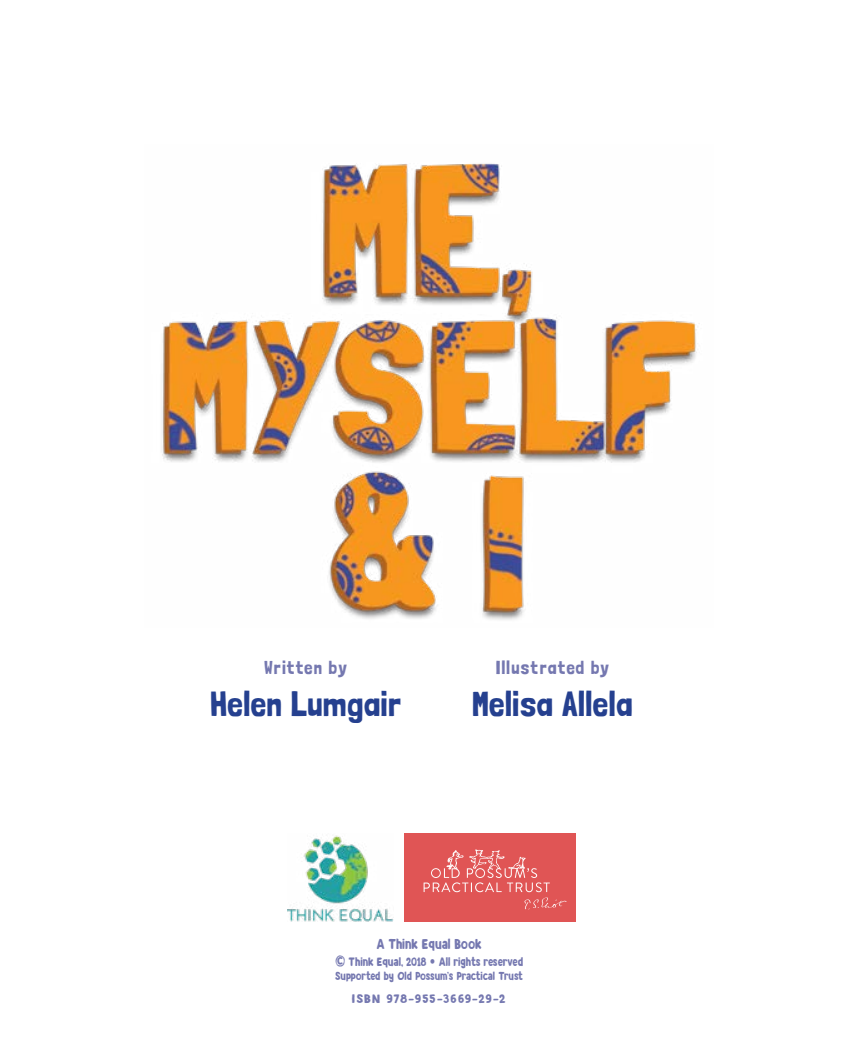
<style>
.page{position:relative;width:858px;height:1056px;background:#fff}
.page>*{position:absolute;margin:0;border:0;box-sizing:border-box;transform-origin:0 0}
.t1{font:35px "Londrina Solid";color:#25408f}
.t2{font:18.75px "Londrina Solid";letter-spacing:.05em;color:#7578b0}
.t3{font:14.5px "Avontuur";color:#7578b0;scale:.85 1}
.t4{font:12.5px "Avontuur";letter-spacing:.09em;color:#7578b0}
.t5{font:12.25px "Avontuur";color:#7578b0;scale:.85 1}
.t6{font:11.75px "Avontuur";letter-spacing:-.02em;color:#7578b0;scale:.85 1}
.s1{font-size:24.5px}
.s2{font-family:"Futura Std"}
</style>
<div class="page">
<img style="left:161px;top:163px;width:536px;height:457px">
<svg style="left:404px;top:833px;width:171px;height:89px;background:#e15e5e"></svg>
<img style="left:287px;top:835px;width:107px;height:87px">
<h2 class="t2" style="left:264px;top:656px;width:84px">Written by</h2>
<h1 class="t1" style="left:210px;top:683px;width:192px">Helen Lumgair</h1>
<h2 class="t2" style="left:496px;top:656px;width:115px">Illustrated by</h2>
<h1 class="t1" style="left:472px;top:683px;width:162px">Melisa Allela</h1>
<p class="t3" style="left:376px;top:935px;width:125px">A Think Equal Book</p>
<p class="t5" style="left:335px;top:954px;width:222px"><span class="s1">©</span> Think Equal, 2018 <span class="s2">•</span> All rights reserved</p>
<p class="t6" style="left:335px;top:968px;width:222px">Supported by Old Possum’s Practical Trust</p>
<p class="t4" style="left:352px;top:991px;width:155px">ISBN 978-955-3669-29-2</p>
</div>
